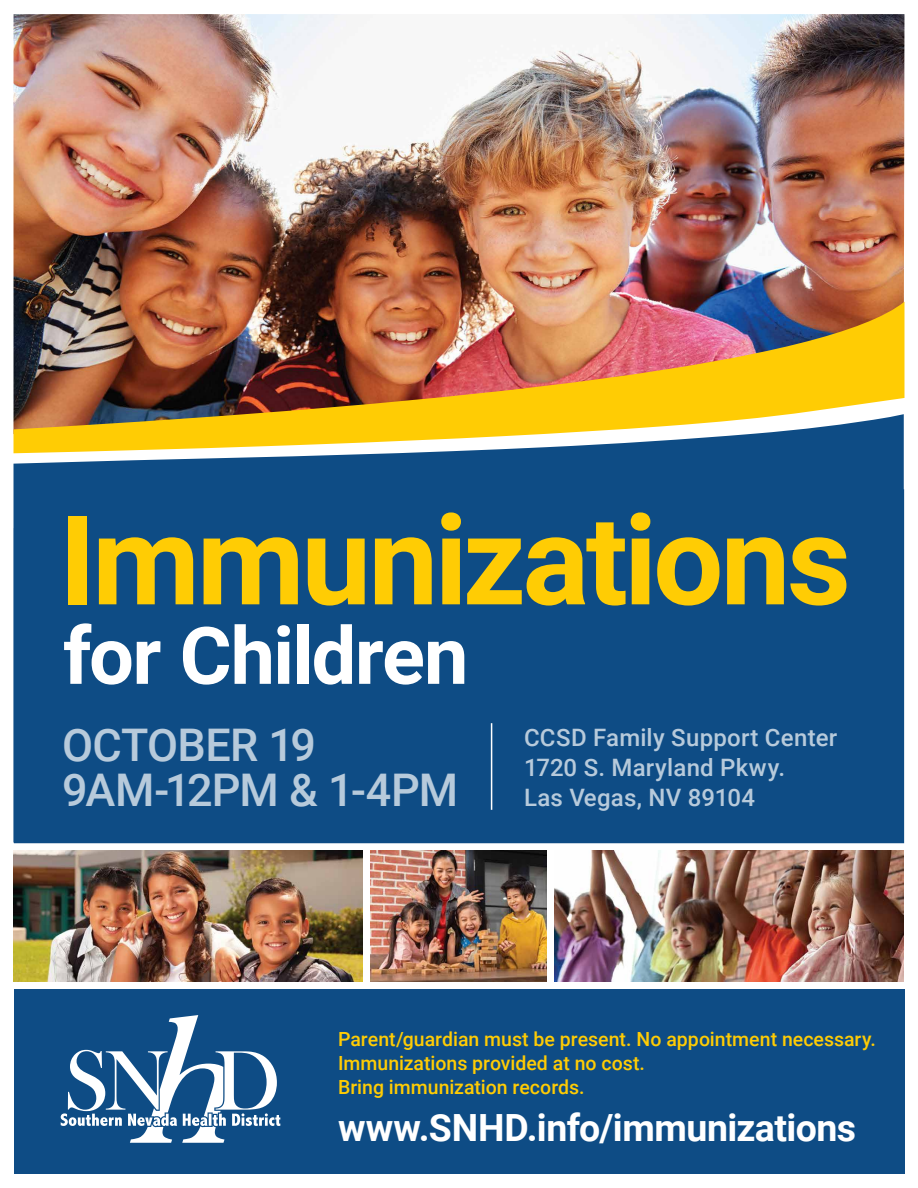
<style>
.page{position:relative;width:918px;height:1188px;background:#fff}
.page>*{position:absolute;margin:0;border:0;box-sizing:border-box;transform-origin:0 0}
.t1{font:700 124.5px "Roboto";letter-spacing:-.025em;color:#ffcc04}
.t2{font:700 79.5px "Roboto";letter-spacing:-.02em;color:#fff}
.t3{font:500 45px/45px "Roboto";letter-spacing:-.015em;color:#b7cadb}
.t4{font:700 37.5px "Roboto";letter-spacing:-.015em;color:#fff}
.t5{font:500 24px/30px "Roboto";letter-spacing:.01em;color:#b7cadb}
.t6{font:500 19.5px/24px "Roboto";color:#ffcc04}
</style>
<div class="page">
<svg style="left:14px;top:453px;width:890px;height:36px;background:#1d578c"></svg>
<img style="left:14px;top:14px;width:890px;height:288px">
<img style="left:14px;top:302px;width:890px;height:151px">
<div style="left:14px;top:489px;width:890px;height:354px;background:#0e4c85"></div>
<hr style="left:491px;top:723px;width:1px;height:87px;background:#fff">
<div style="left:14px;top:989px;width:890px;height:185px;background:#0e4c85"></div>
<svg style="left:61px;top:1015px;width:219px;height:128px"></svg>
<img style="left:14px;top:851px;width:348px;height:131px">
<img style="left:555px;top:851px;width:349px;height:131px">
<img style="left:370px;top:851px;width:177px;height:131px">
<h1 class="t1" style="left:59px;top:473px;width:793px">Immunizations</h1>
<h2 class="t2" style="left:63px;top:600px;width:407px">for Children</h2>
<h3 class="t3" style="left:62px;top:721px;width:398px">OCTOBER 19<br>9AM-12PM &amp; 1-4PM</h3>
<p class="t5" style="left:524px;top:721px;width:315px">CCSD Family Support Center<br>1720 S. Maryland Pkwy.<br>Las Vegas, NV 89104</p>
<p class="t6" style="left:338px;top:1027px;width:539px">Parent/guardian must be present. No appointment necessary.<br>Immunizations provided at no cost.<br>Bring immunization records.</p>
<h3 class="t4" style="left:338px;top:1101px;width:520px">www.SNHD.info/immunizations</h3>
</div>
